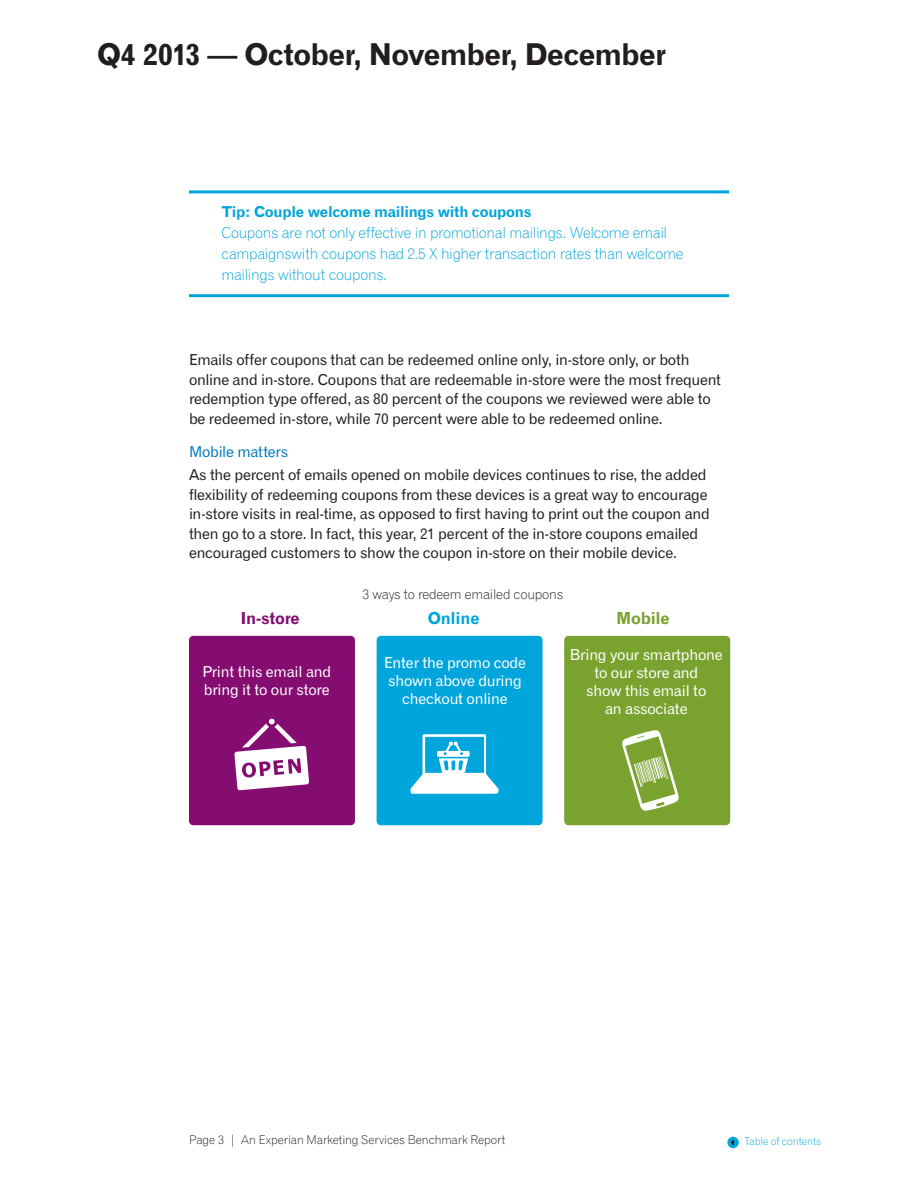
<style>
.page{position:relative;width:918px;height:1188px;background:#fff}
.page>*{position:absolute;margin:0;border:0;box-sizing:border-box;transform-origin:0 0}
.t1{font:30px "Gothic 720 BT Bold B";letter-spacing:-.025em;color:#221e1f}
.t2{font:16.5px "Gothic 720 BT Bold B";letter-spacing:-.015em;color:#850c70}
.t3{font:16.5px "Gothic 720 BT Bold B";letter-spacing:-.015em;color:#00a5db}
.t4{font:16.5px "Gothic 720 BT Bold B";letter-spacing:-.015em;color:#79a22e}
.Body_Copy{font:15px/19.5px "Gothic 720 BT Roman B";letter-spacing:-.015em;color:#221e1f}
.TIP{font:15px/21px "Gothic 720 BT Light B";letter-spacing:-.02em;color:#00a5db}
.t5{font:15px/18px "Gothic 720 BT Roman B";letter-spacing:-.015em;color:#fff;text-align:center}
.Blue_subhead{font:15px "Gothic 720 BT Roman B";letter-spacing:-.02em;color:#0079c1}
.t6{font:13.5px "Gothic 720 BT Light B";letter-spacing:-.015em;color:#231f20}
.t7{font:12px "Gothic 720 BT Light B";letter-spacing:-.01em;color:#221e1f}
.t8{font:10.5px "Gothic 720 BT Light B";letter-spacing:-.005em;color:#00a5db}
.s1{font-family:"Gothic 720 BT Bold B"}
</style>
<div class="page">
<div style="left:727px;top:1137px;width:12px;height:11px;background:#00a5db;border-radius:50%"></div>
<svg style="left:731px;top:1139px;width:3px;height:7px"></svg>
<hr style="left:189px;top:190px;width:540px;height:3px;background:#00a5db">
<hr style="left:189px;top:294px;width:540px;height:3px;background:#00a5db">
<div style="left:189px;top:636px;width:166px;height:189px;background:#850c70;border-radius:4px"></div>
<div style="left:377px;top:636px;width:166px;height:189px;background:#00a5db;border-radius:4px"></div>
<div style="left:564px;top:636px;width:166px;height:189px;background:#79a22e;border-radius:4px"></div>
<svg style="left:234px;top:719px;width:75px;height:71px"></svg>
<svg style="left:410px;top:734px;width:89px;height:60px"></svg>
<svg style="left:622px;top:730px;width:57px;height:81px"></svg>
<h1 class="t1" style="left:97px;top:36px;width:571px">Q4 2013 — October, November, December</h1>
<p class="TIP" style="left:221px;top:201px;width:464px"><span class="s1">Tip: Couple welcome mailings with coupons<br></span>Coupons are not only effective in promotional mailings. Welcome email campaignswith coupons had 2.5 X higher transaction rates than welcome mailings without coupons.</p>
<p class="Body_Copy" style="left:189px;top:350px;width:534px">Emails offer coupons that can be redeemed online only, in-store only, or both online and in-store. Coupons that are redeemable in-store were the most frequent redemption type offered, as 80 percent of the coupons we reviewed were able to be redeemed in-store, while 70 percent were able to be redeemed online.</p>
<p class="Blue_subhead" style="left:189px;top:442px;width:101px">Mobile matters</p>
<p class="Body_Copy" style="left:189px;top:465px;width:522px">As the percent of emails opened on mobile devices continues to rise, the added flexibility of redeeming coupons from these devices is a great way to encourage in-store visits in real-time, as opposed to first having to print out the coupon and then go to a store. In fact, this year, 21 percent of the in-store coupons emailed encouraged customers to show the coupon in-store on their mobile device.</p>
<p class="t6" style="left:362px;top:586px;width:202px">3 ways to redeem emailed coupons</p>
<p class="t2" style="left:240px;top:608px;width:61px">In-store</p>
<p class="t5" style="left:202px;top:663px;width:130px;text-align:left">Print this email and bring it to our store</p>
<p class="t3" style="left:428px;top:608px;width:53px">Online</p>
<p class="t5" style="left:384px;top:654px;width:144px">Enter the promo code shown above during checkout online</p>
<p class="t4" style="left:616px;top:608px;width:55px">Mobile</p>
<p class="t5" style="left:570px;top:645px;width:154px">Bring your smartphone to our store and<br>show this email to<br>an associate</p>
<p class="t7" style="left:189px;top:1132px;width:318px">Page 3 | An Experian Marketing Services Benchmark Report</p>
<p class="t8" style="left:745px;top:1135px;width:78px">Table of contents</p>
</div>
